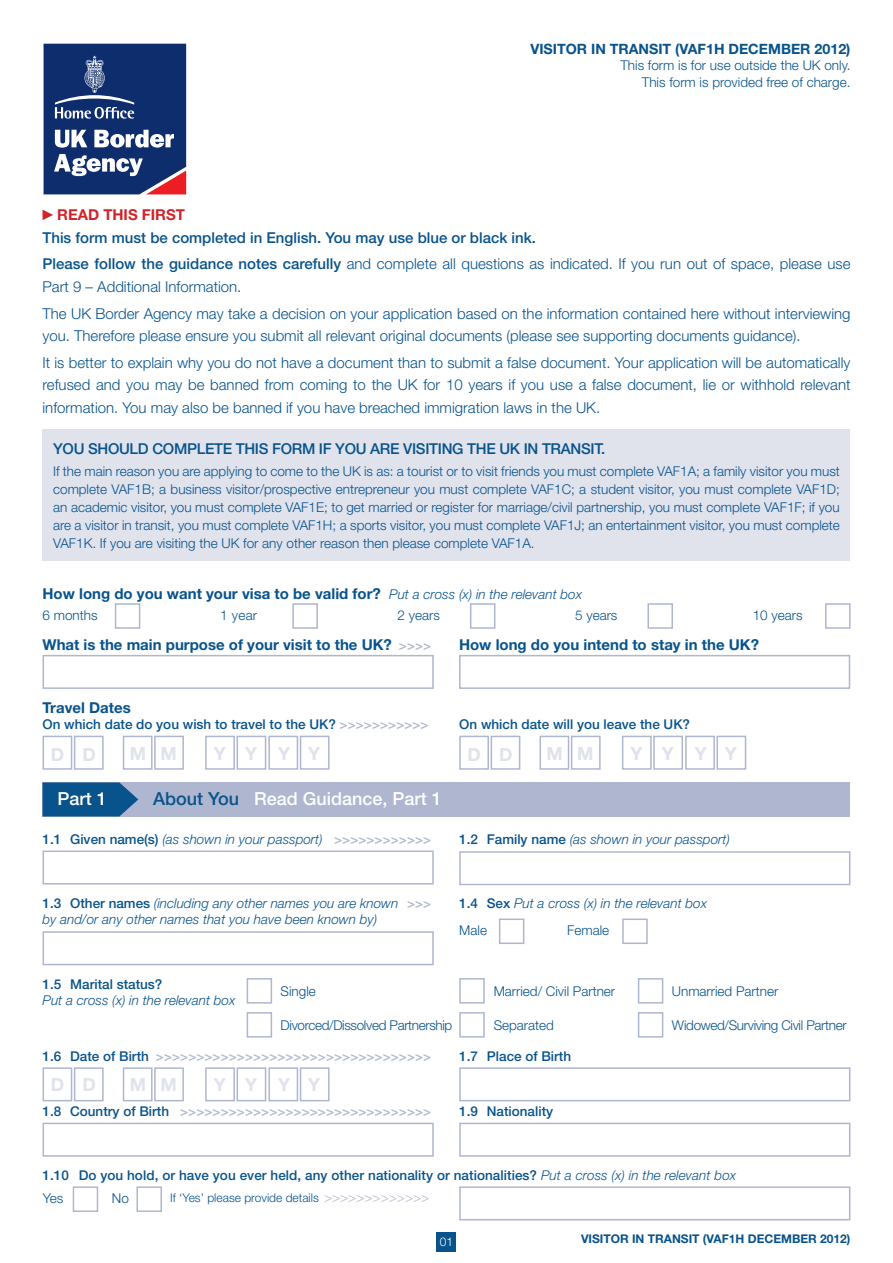
<style>
.page{position:relative;width:893px;height:1263px;background:#fff}
.page>*{position:absolute;margin:0;border:0;box-sizing:border-box;transform-origin:0 0}
.t1{font:500 18px "Helvetica Neue";color:#fff}
.t2{font:700 18px "Helvetica Neue";letter-spacing:1.085em;color:#e0e2ec}
.t3{font:300 15px/26.7px "Helvetica Neue";color:#08538c}
.t4{font:500 15px/26.7px "Helvetica Neue";color:#08538c}
.t5{font:700 15px "Helvetica Neue";color:#08538c}
.t6{font:500 15px "Helvetica Neue";letter-spacing:-.02em;color:#08538c}
.t7{font:700 15px "Helvetica Neue";color:#d2232a}
.t8{font:700 14.25px "Helvetica Neue";color:#08538c}
.t9{font:300 13.5px/18px "Helvetica Neue";color:#08538c;text-align:right}
.t10{font:italic 300 13.5px/16.2px "Helvetica Neue";color:#08538c}
.t11{font:500 13.5px/23.2px "Helvetica Neue";color:#08538c}
.t12{font:500 13.5px "Helvetica Neue";color:#afb6d0}
.t13{font:300 13.5px "Helvetica Neue";letter-spacing:-.025em;color:#08538c}
.t14{font:300 12px "Helvetica Neue";color:#08538c}
.t15{font:700 12px "Helvetica Neue";color:#08538c}
.t16{font:300 12px "Helvetica Neue";color:#fff}
.s1{font-weight:300}
.s2{font-weight:300;font-style:italic;font-size:13.5px}
.s3{font-weight:500;font-size:13.5px;color:#afb6d0}
.s4{color:#afb6d0}
.s5{color:#08538c}
.s6{font-weight:500;font-style:normal}
.s7{font-weight:500;font-style:normal;color:#afb6d0}
.s8{font-style:normal}
.s9{font-weight:300;font-style:italic}
.s10{font-size:13.5px;color:#afb6d0}
</style>
<div class="page">
<div style="left:437px;top:1232px;width:19px;height:19px;background:#08538c"></div>
<svg style="left:43px;top:210px;width:10px;height:10px"></svg>
<svg style="left:43px;top:43px;width:144px;height:152px"></svg>
<svg style="left:44px;top:44px;width:142px;height:150px;background:#354a80"></svg>
<div style="left:43px;top:429px;width:807px;height:132px;background:#e0e2ec"></div>
<div style="left:43px;top:850px;width:391px;height:34px;background:#fff;border:2px solid #afb6d0"></div>
<div style="left:43px;top:931px;width:391px;height:34px;background:#fff;border:2px solid #afb6d0"></div>
<div style="left:459px;top:851px;width:391px;height:34px;background:#fff;border:2px solid #afb6d0"></div>
<div style="left:43px;top:782px;width:807px;height:34px;background:#afb6d0"></div>
<svg style="left:43px;top:782px;width:95px;height:34px;background:#195d93"></svg>
<div style="left:499px;top:918px;width:25px;height:26px;background:#fff;border:2px solid #afb6d0"></div>
<div style="left:622px;top:918px;width:26px;height:26px;background:#fff;border:2px solid #afb6d0"></div>
<div style="left:638px;top:978px;width:25px;height:25px;background:#fff;border:2px solid #afb6d0"></div>
<div style="left:459px;top:978px;width:26px;height:25px;background:#fff;border:2px solid #afb6d0"></div>
<div style="left:247px;top:978px;width:25px;height:25px;background:#fff;border:2px solid #afb6d0"></div>
<div style="left:459px;top:1012px;width:26px;height:25px;background:#fff;border:2px solid #afb6d0"></div>
<div style="left:247px;top:1012px;width:25px;height:25px;background:#fff;border:2px solid #afb6d0"></div>
<div style="left:638px;top:1012px;width:25px;height:25px;background:#fff;border:2px solid #afb6d0"></div>
<svg style="left:459px;top:1067px;width:392px;height:35px"></svg>
<svg style="left:42px;top:1067px;width:62px;height:35px"></svg>
<svg style="left:122px;top:1067px;width:62px;height:35px"></svg>
<svg style="left:205px;top:1067px;width:125px;height:35px"></svg>
<svg style="left:459px;top:1186px;width:392px;height:35px"></svg>
<svg style="left:72px;top:1186px;width:27px;height:26px"></svg>
<svg style="left:136px;top:1186px;width:26px;height:26px"></svg>
<svg style="left:42px;top:1122px;width:392px;height:35px"></svg>
<svg style="left:459px;top:1122px;width:392px;height:35px"></svg>
<div style="left:43px;top:655px;width:391px;height:34px;background:#fff;border:2px solid #afb6d0"></div>
<div style="left:459px;top:655px;width:391px;height:34px;background:#fff;border:2px solid #afb6d0"></div>
<div style="left:115px;top:603px;width:25px;height:26px;background:#fff;border:2px solid #afb6d0"></div>
<div style="left:292px;top:603px;width:26px;height:26px;background:#fff;border:2px solid #afb6d0"></div>
<div style="left:470px;top:603px;width:25px;height:26px;background:#fff;border:2px solid #afb6d0"></div>
<div style="left:647px;top:603px;width:26px;height:26px;background:#fff;border:2px solid #afb6d0"></div>
<div style="left:825px;top:603px;width:25px;height:26px;background:#fff;border:2px solid #afb6d0"></div>
<svg style="left:42px;top:735px;width:62px;height:35px"></svg>
<svg style="left:122px;top:735px;width:62px;height:35px"></svg>
<svg style="left:205px;top:735px;width:125px;height:35px"></svg>
<svg style="left:459px;top:735px;width:62px;height:35px"></svg>
<svg style="left:539px;top:735px;width:62px;height:35px"></svg>
<svg style="left:622px;top:735px;width:125px;height:35px"></svg>
<p class="t8" style="left:530px;top:40px;width:321px">VISITOR IN TRANSIT (VAF1H DECEMBER 2012)</p>
<p class="t9" style="left:620px;top:57px;width:232px;line-height:16.5px">This form is for use outside the UK only.<br>This form is provided free of charge.</p>
<p class="t7" style="left:57px;top:206px;width:129px">READ THIS FIRST</p>
<p class="t4" style="left:43px;top:224px;width:809px">This form must be completed in English. You may use blue or black ink.<br>Please follow the guidance notes carefully <span class="s1">and complete all questions as indicated. If you run out of space, please use</span></p>
<p class="t3" style="left:43px;top:273px;width:809px">Part 9 – Additional Information.<br>The UK Border Agency may take a decision on your application based on the information contained here without interviewing</p>
<p class="t3" style="left:43px;top:322px;width:809px">you. Therefore please ensure you submit all relevant original documents (please see supporting documents guidance).<br>It is better to explain why you do not have a document than to submit a false document. Your application will be automatically</p>
<p class="t3" style="left:43px;top:374px;width:809px;line-height:22.5px">refused and you may be banned from coming to the UK for 10 years if you use a false document, lie or withhold relevant information. You may also be banned if you have breached immigration laws in the UK.</p>
<p class="t6" style="left:53px;top:440px;width:162px">You should complete</p>
<p class="t6" style="left:236px;top:440px;width:371px">this form if you are visiting the UK in transit.</p>
<p class="t9" style="left:53px;top:462px;width:788px;text-align:justify">If the main reason you are applying to come to the UK is as: a tourist or to visit friends you must complete VAF1A; a family visitor you must complete VAF1B; a business visitor/prospective entrepreneur you must complete VAF1C; a student visitor, you must complete VAF1D; an academic visitor, you must complete VAF1E; to get married or register for marriage/civil partnership, you must complete VAF1F; if you are a visitor in transit, you must complete VAF1H; a sports visitor, you must complete VAF1J; an entertainment visitor, you must complete VAF1K. If you are visiting the UK for any other reason then please complete VAF1A.</p>
<p class="t5" style="left:43px;top:584px;width:541px">How long do you want your visa to be valid for? <span class="s2">Put a cross (x) in the relevant box</span></p>
<p class="t9" style="left:43px;top:606px;width:56px">6 months</p>
<p class="t9" style="left:220px;top:606px;width:39px">1 year</p>
<p class="t9" style="left:398px;top:606px;width:44px">2 years</p>
<p class="t9" style="left:575px;top:606px;width:44px">5 years</p>
<p class="t9" style="left:753px;top:606px;width:51px">10 years</p>
<p class="t5" style="left:43px;top:635px;width:390px">What is the main purpose of your visit to the UK? <span class="s3">&gt;&gt;&gt;&gt;</span></p>
<p class="t5" style="left:459px;top:635px;width:302px">How long do you intend to stay in the UK?</p>
<p class="t5" style="left:43px;top:699px;width:90px">Travel Dates</p>
<p class="t11" style="left:43px;top:713px;width:388px">On which date do you wish to travel to the UK? <span class="s4">&gt;&gt;&gt;&gt;&gt;&gt;&gt;&gt;&gt;&gt;&gt;</span></p>
<h1 class="t2" style="left:51px;top:743px;width:46px">D D</h1>
<h1 class="t2" style="left:130px;top:742px;width:49px">M M</h1>
<h1 class="t2" style="left:214px;top:743px;width:108px">YYYY</h1>
<h1 class="t2" style="left:467px;top:743px;width:46px">D D</h1>
<h1 class="t2" style="left:546px;top:742px;width:49px">M M</h1>
<h1 class="t2" style="left:630px;top:743px;width:108px">YYYY</h1>
<p class="t11" style="left:459px;top:713px;width:232px">On which date will you leave the UK?</p>
<h1 class="t1" style="left:57px;top:788px;width:51px">Part 1</h1>
<h1 class="t1" style="left:153px;top:788px;width:290px"><span class="s5">About You</span> Read Guidance, Part 1</h1>
<p class="t10" style="left:43px;top:831px;width:390px"><span class="s6">1.1 G iven name(s)</span> (as shown in your passport) <span class="s7">&gt;&gt;&gt;&gt;&gt;&gt;&gt;&gt;&gt;&gt;&gt;&gt;</span></p>
<p class="t10" style="left:459px;top:831px;width:272px"><span class="s6">1.2 Family name</span> (as shown in your passport)</p>
<p class="t10" style="left:43px;top:895px;width:390px"><span class="s6">1.3 Other names</span> (including any other names you are known <span class="s7">&gt;&gt;&gt; </span>by and/or any other names that you have been known by)</p>
<p class="t10" style="left:459px;top:889px;width:249px;line-height:27.3px"><span class="s6">1.4 S ex</span> Put a cross (x) in the relevant box<br><span class="s8">Male</span></p>
<p class="t9" style="left:567px;top:921px;width:44px">Female</p>
<p class="t11" style="left:43px;top:972px;width:121px">1.5 M arital status?</p>
<p class="t10" style="left:43px;top:992px;width:194px">Put a cross (x) in the relevant box</p>
<p class="t9" style="left:281px;top:982px;width:37px">Single</p>
<p class="t9" style="left:494px;top:982px;width:123px">Married/ Civil Partner</p>
<p class="t9" style="left:672px;top:982px;width:108px">Unmarried Partner</p>
<p class="t13" style="left:281px;top:1016px;width:173px">Divorced/Dissolved Partnership</p>
<p class="t9" style="left:494px;top:1015px;width:62px">Separated</p>
<p class="t13" style="left:672px;top:1016px;width:176px">Widowed/Surviving Civil Partner</p>
<p class="t12" style="left:43px;top:1048px;width:390px"><span class="s5">1.6 Date of Birth</span> &gt;&gt;&gt;&gt;&gt;&gt;&gt;&gt;&gt;&gt;&gt;&gt;&gt;&gt;&gt;&gt;&gt;&gt;&gt;&gt;&gt;&gt;&gt;&gt;&gt;&gt;&gt;&gt;&gt;&gt;&gt;&gt;&gt;&gt;</p>
<p class="t11" style="left:459px;top:1044px;width:113px">1.7 Place of Birth</p>
<h1 class="t2" style="left:51px;top:1073px;width:46px">D D</h1>
<h1 class="t2" style="left:130px;top:1073px;width:49px">M M</h1>
<h1 class="t2" style="left:214px;top:1073px;width:108px">YYYY</h1>
<p class="t12" style="left:43px;top:1103px;width:390px"><span class="s5">1.8 Country of Birth</span> &gt;&gt;&gt;&gt;&gt;&gt;&gt;&gt;&gt;&gt;&gt;&gt;&gt;&gt;&gt;&gt;&gt;&gt;&gt;&gt;&gt;&gt;&gt;&gt;&gt;&gt;&gt;&gt;&gt;&gt;&gt;</p>
<p class="t11" style="left:459px;top:1099px;width:95px">1.9 Nationality</p>
<p class="t11" style="left:43px;top:1163px;width:695px">1.10 Do you hold, or have you ever held, any other nationality or nationalities? <span class="s9">Put a cross (x) in the relevant box<br></span><span class="s1">Yes</span></p>
<p class="t9" style="left:112px;top:1189px;width:19px">No</p>
<p class="t14" style="left:170px;top:1191px;width:261px">If ‘Yes’ please provide details <span class="s10">&gt;&gt;&gt;&gt;&gt;&gt;&gt;&gt;&gt;&gt;&gt;&gt;&gt;</span></p>
<p class="t16" style="left:440px;top:1234px;width:15px">01</p>
<p class="t15" style="left:581px;top:1231px;width:271px">VISITOR IN TRANSIT (VAF1H DECEMBER 2012)</p>
</div>
